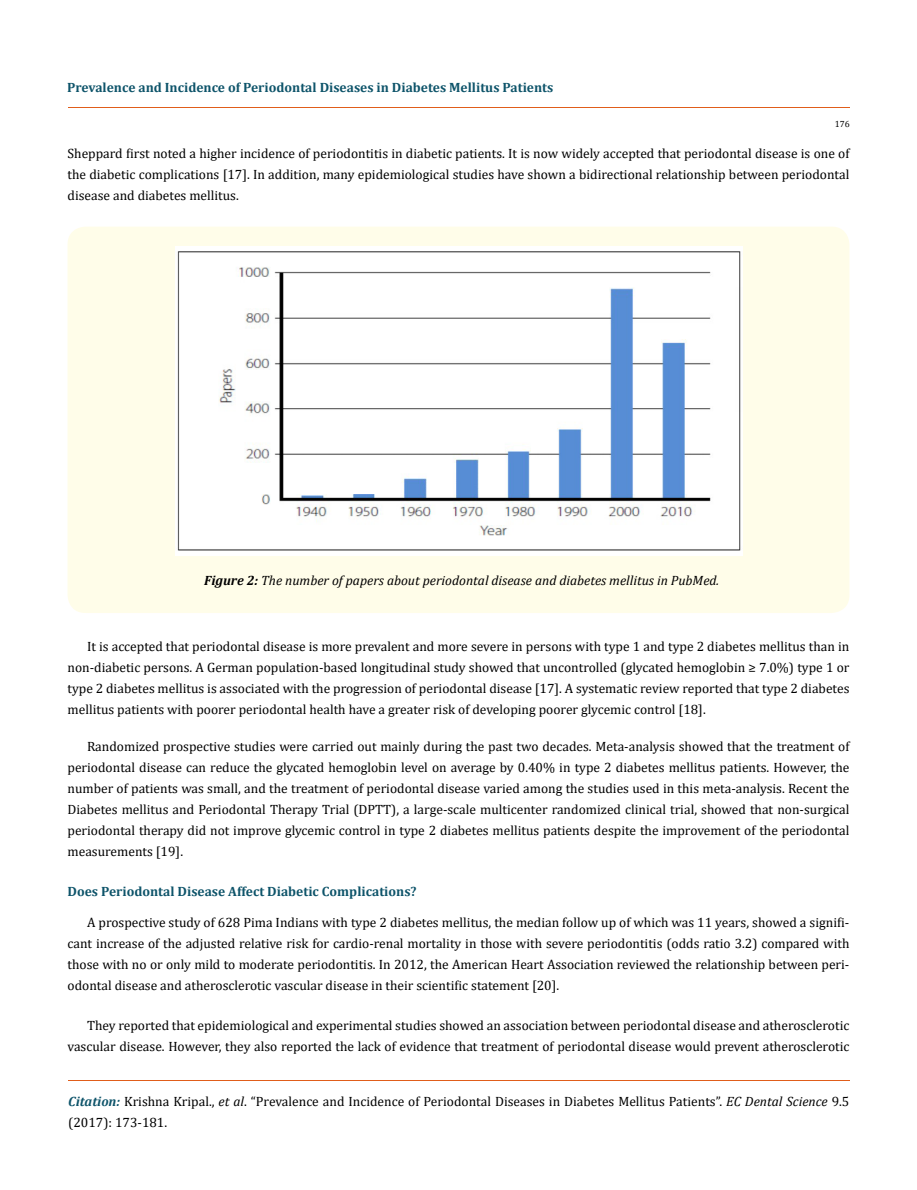
<style>
.page{position:relative;width:917px;height:1190px;background:#fff}
.page>*{position:absolute;margin:0;border:0;box-sizing:border-box;transform-origin:0 0}
.t1{font:13.5px/21px "Cambria";color:#000;text-align:justify}
.t2{font:700 13.5px "Cambria";color:#0e546a}
.t3{font:italic 13.5px "Cambria";color:#000}
.t4{font:9px "Cambria";color:#000}
.s1{font-weight:700}
.s2{font-weight:700;font-style:italic;color:#0e546a}
.s3{font-style:italic}
</style>
<div class="page">
<hr style="left:68px;top:108px;width:781px;height:1px;background:#e05d1a">
<hr style="left:68px;top:1080px;width:781px;height:1px;background:#e05d1a">
<div style="left:68px;top:226px;width:781px;height:387px;background:#fffde9;border-radius:18px"></div>
<img style="left:176px;top:246px;width:566px;height:310px">
<p class="t2" style="left:67px;top:77px;width:487px">Prevalence and Incidence of Periodontal Diseases in Diabetes Mellitus Patients</p>
<p class="t4" style="left:834px;top:119px;width:16px">176</p>
<p class="t1" style="left:68px;top:142px;width:783px">Sheppard first noted a higher incidence of periodontitis in diabetic patients. It is now widely accepted that periodontal disease is one of the diabetic complications [17]. In addition, many epidemiological studies have shown a bidirectional relationship between periodontal disease and diabetes mellitus.</p>
<p class="t3" style="left:204px;top:571px;width:516px"><span class="s1">Figure 2:</span> The number of papers about periodontal disease and diabetes mellitus in PubMed.</p>
<p class="t1" style="left:68px;top:636px;width:783px;text-indent:19px">It is accepted that periodontal disease is more prevalent and more severe in persons with type 1 and type 2 diabetes mellitus than in non-diabetic persons. A German population-based longitudinal study showed that uncontrolled (glycated hemoglobin ≥ 7.0%) type 1 or type 2 diabetes mellitus is associated with the progression of periodontal disease [17]. A systematic review reported that type 2 diabetes mellitus patients with poorer periodontal health have a greater risk of developing poorer glycemic control [18].</p>
<p class="t1" style="left:68px;top:736px;width:783px;text-indent:19px">Randomized prospective studies were carried out mainly during the past two decades. Meta-analysis showed that the treatment of periodontal disease can reduce the glycated hemoglobin level on average by 0.40% in type 2 diabetes mellitus patients. However, the number of patients was small, and the treatment of periodontal disease varied among the studies used in this meta-analysis. Recent the Diabetes mellitus and Periodontal Therapy Trial (DPTT), a large-scale multicenter randomized clinical trial, showed that non-surgical periodontal therapy did not improve glycemic control in type 2 diabetes mellitus patients despite the improvement of the periodontal measurements [19].</p>
<p class="t2" style="left:68px;top:881px;width:350px">Does Periodontal Disease Affect Diabetic Complications?</p>
<p class="t1" style="left:67px;top:912px;width:783px;text-indent:20px">A prospective study of 628 Pima Indians with type 2 diabetes mellitus, the median follow up of which was 11 years, showed a signifi&shy;cant increase of the adjusted relative risk for cardio-renal mortality in those with severe periodontitis (odds ratio 3.2) compared with those with no or only mild to moderate periodontitis. In 2012, the American Heart Association reviewed the relationship between peri&shy;odontal disease and atherosclerotic vascular disease in their scientific statement [20].</p>
<p class="t1" style="left:67px;top:1015px;width:783px;text-align:right">They reported that epidemiological and experimental studies showed an association between periodontal disease and atherosclerotic vascular disease. However, they also reported the lack of evidence that treatment of periodontal disease would prevent atherosclerotic</p>
<p class="t1" style="left:68px;top:1090px;width:782px"><span class="s2">Citation:</span> Krishna Kripal., <span class="s3">et al</span>. “Prevalence and Incidence of Periodontal Diseases in Diabetes Mellitus Patients”. <span class="s3">EC Dental Science</span> 9.5 (2017): 173-181.</p>
</div>
